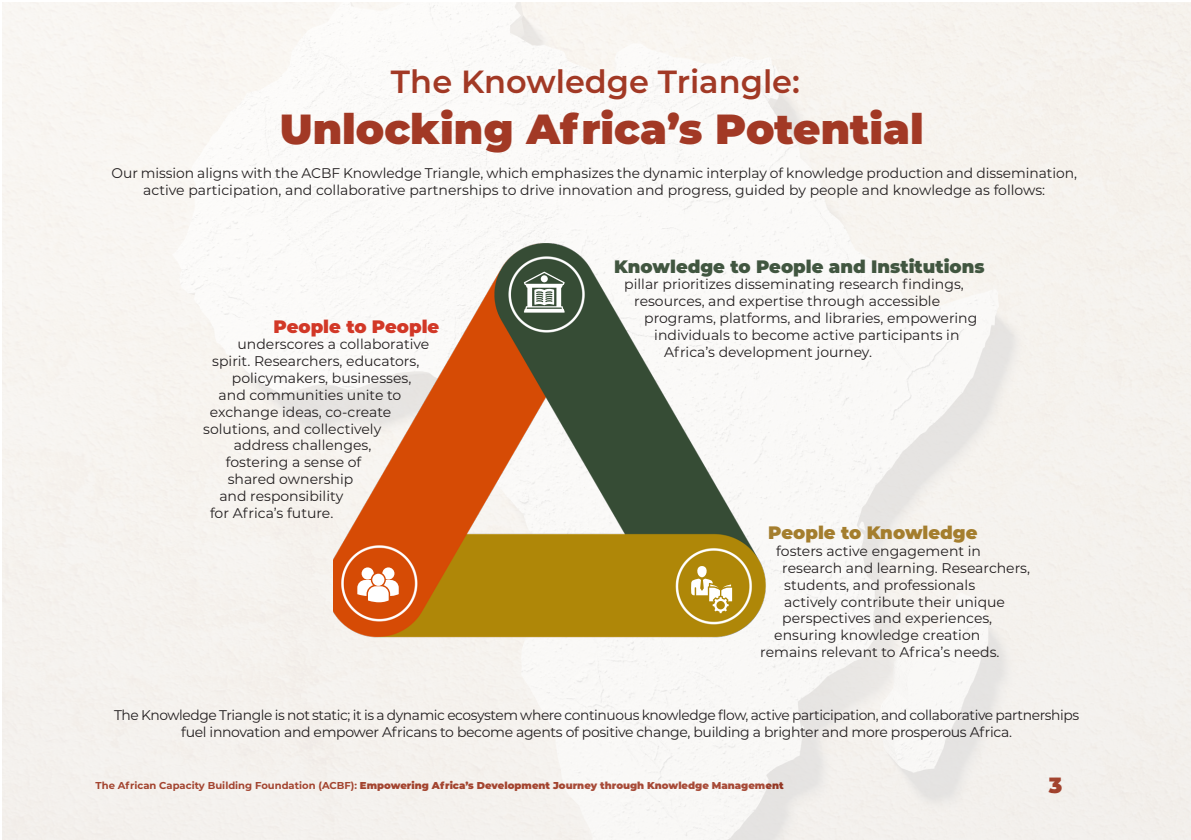
<style>
.page{position:relative;width:1191px;height:840px;background:#fff}
.page>*{position:absolute;margin:0;border:0;box-sizing:border-box;transform-origin:0 0}
.t1{font:900 42px "Montserrat";color:#a23925}
.t2{font:600 32px "Montserrat";color:#a23925}
.t3{font:900 22px "Montserrat";color:#a23925}
.t4{font:900 18px "Montserrat";color:#415640}
.t5{font:900 18px "Montserrat";color:#a47e2e}
.t6{font:900 18px "Montserrat";color:#d23827}
.t7{font:14px/16.8px "Montserrat";color:#231f20;text-align:center}
.t8{font:14px/16.8px "Montserrat";letter-spacing:-.03em;color:#231f20;text-align:center}
.t9{font:900 10px "Montserrat";color:#a23925}
.s1{font-weight:700}
</style>
<div class="page">
<img style="left:333px;top:243px;width:483px;height:408px">
<svg style="left:524px;top:271px;width:41px;height:41px"></svg>
<svg style="left:357px;top:567px;width:42px;height:35px"></svg>
<svg style="left:691px;top:565px;width:41px;height:47px"></svg>
<p class="t2" style="left:391px;top:59px;width:410px">The Knowledge Triangle:</p>
<p class="t1" style="left:280px;top:97px;width:645px">Unlocking Africa’s Potential</p>
<p class="t7" style="left:111px;top:164px;width:967px">Our mission aligns with the ACBF Knowledge Triangle, which emphasizes the dynamic interplay of knowledge production and dissemination, active participation, and collaborative partnerships to drive innovation and progress, guided by people and knowledge as follows:</p>
<p class="t6" style="left:273px;top:312px;width:167px">People to People</p>
<p class="t7" style="left:237px;top:335px;width:193px">underscores a collaborative</p>
<p class="t7" style="left:212px;top:352px;width:209px">spirit. Researchers, educators,</p>
<p class="t7" style="left:232px;top:369px;width:181px">policymakers, businesses,</p>
<p class="t7" style="left:219px;top:386px;width:184px">and communities unite to</p>
<p class="t7" style="left:210px;top:402px;width:183px">exchange ideas, co-create</p>
<p class="t7" style="left:203px;top:419px;width:180px">solutions, and collectively</p>
<p class="t7" style="left:234px;top:436px;width:139px">address challenges,</p>
<p class="t7" style="left:226px;top:453px;width:137px">fostering a sense of</p>
<p class="t7" style="left:228px;top:470px;width:127px">shared ownership</p>
<p class="t7" style="left:219px;top:486px;width:125px">and responsibility</p>
<p class="t7" style="left:210px;top:503px;width:125px">for Africa’s future.</p>
<p class="t4" style="left:614px;top:252px;width:372px">Knowledge to People and Institutions</p>
<p class="t7" style="left:624px;top:275px;width:341px">pillar prioritizes disseminating research findings,</p>
<p class="t7" style="left:634px;top:292px;width:307px">resources, and expertise through accessible</p>
<p class="t7" style="left:644px;top:309px;width:335px">programs, platforms, and libraries, empowering</p>
<p class="t7" style="left:654px;top:326px;width:307px">individuals to become active participants in</p>
<p class="t7" style="left:664px;top:342px;width:209px">Africa’s development journey.</p>
<p class="t5" style="left:768px;top:519px;width:211px">People to Knowledge</p>
<p class="t7" style="left:776px;top:542px;width:206px">fosters active engagement in</p>
<p class="t7" style="left:782px;top:558px;width:249px">research and learning. Researchers,</p>
<p class="t7" style="left:784px;top:575px;width:192px">students, and professionals</p>
<p class="t7" style="left:784px;top:592px;width:222px">actively contribute their unique</p>
<p class="t7" style="left:782px;top:609px;width:211px">perspectives and experiences,</p>
<p class="t7" style="left:774px;top:626px;width:207px">ensuring knowledge creation</p>
<p class="t7" style="left:760px;top:642px;width:241px">remains relevant to Africa’s needs.</p>
<p class="t8" style="left:114px;top:706px;width:966px">The Knowledge Triangle is not static; it is a dynamic ecosystem where continuous knowledge flow, active participation, and collaborative partnerships fuel innovation and empower Africans to become agents of positive change, building a brighter and more prosperous Africa.</p>
<p class="t9" style="left:96px;top:777px;width:689px"><span class="s1">The African Capacity Building Foundation (ACBF):</span> Empowering Africa’s Development Journey through Knowledge Management</p>
<h3 class="t3" style="left:1048px;top:768px;width:15px">3</h3>
</div>
